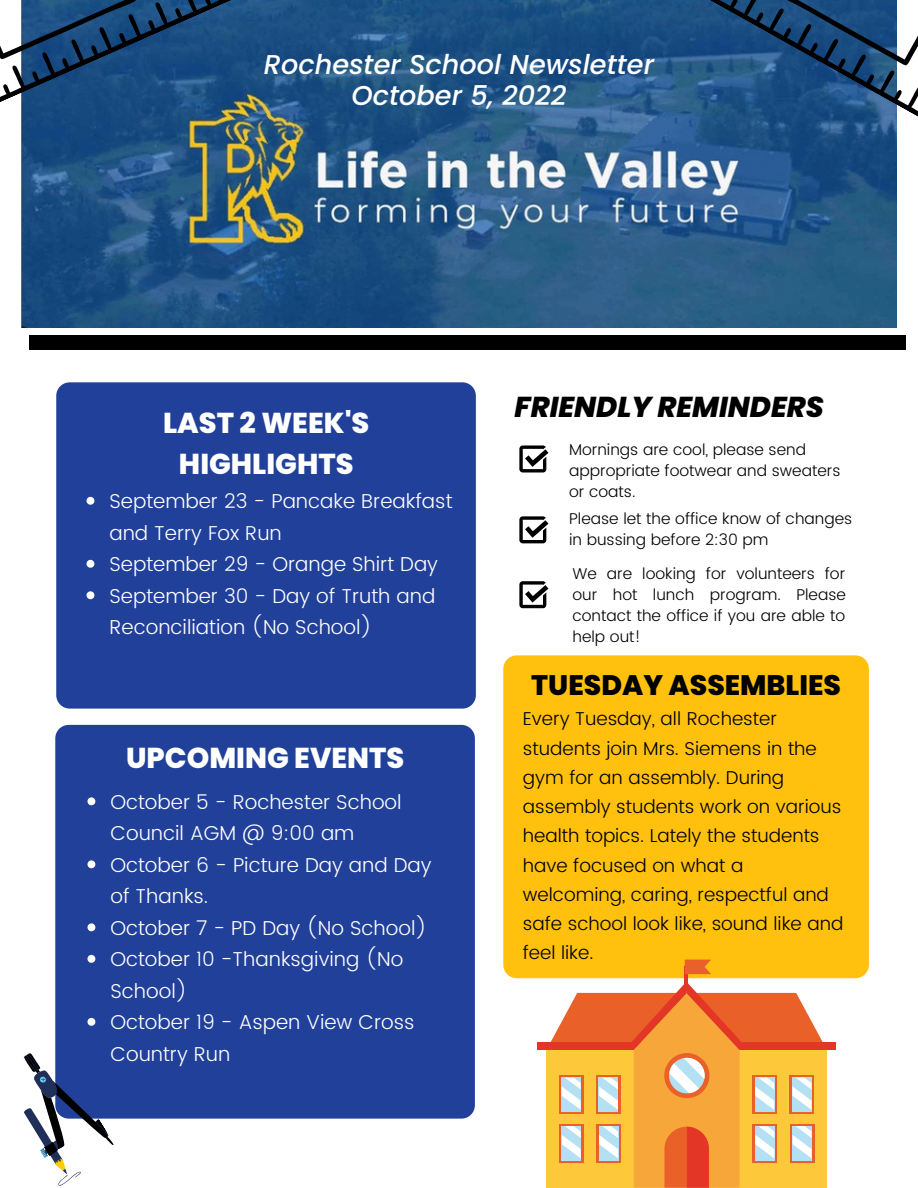
<style>
.page{position:relative;width:918px;height:1188px;background:#fff}
.page>*{position:absolute;margin:0;border:0;box-sizing:border-box;transform-origin:0 0}
.t1{font:800 28.8px/40.2px "Poppins";color:#fff;text-align:center}
.t2{font:italic 800 28.8px "Poppins";color:#000}
.t3{font:800 28.2px "Poppins";color:#000}
.t4{font:italic 500 27.15px/30.8px "Poppins";color:#fff;text-align:center}
.t5{font:300 20.1px/31.5px "Poppins";color:#fff}
.t6{font:300 18.6px/29.2px "Poppins";color:#000}
.t7{font:300 15.6px/21.1px "Poppins";color:#000}
</style>
<div class="page">
<div style="left:56px;top:382px;width:420px;height:327px;background:#21409a;border-radius:13px"></div>
<div style="left:55px;top:725px;width:420px;height:394px;background:#21409a;border-radius:13px"></div>
<div style="left:503px;top:655px;width:366px;height:323px;background:#ffc10e;border-radius:13px"></div>
<svg style="left:519px;top:445px;width:29px;height:27px"></svg>
<svg style="left:519px;top:516px;width:29px;height:27px"></svg>
<svg style="left:519px;top:581px;width:29px;height:27px"></svg>
<div style="left:30px;top:335px;width:876px;height:15px;background:#000"></div>
<div style="left:537px;top:1042px;width:298px;height:8px;background:#e43626"></div>
<svg style="left:547px;top:982px;width:280px;height:206px;background:#f0a85b"></svg>
<hr style="left:685px;top:967px;width:3px;height:24px;background:#e43626">
<svg style="left:685px;top:960px;width:26px;height:14px"></svg>
<svg style="left:23px;top:1040px;width:95px;height:146px"></svg>
<img style="left:21px;top:0;width:875px;height:328px">
<svg style="left:0;top:0;width:286px;height:112px;background:#29537e"></svg>
<svg style="left:631px;top:0;width:287px;height:120px;background:#2b5783"></svg>
<svg style="left:87px;top:497px;width:7px;height:8px"></svg>
<svg style="left:87px;top:560px;width:7px;height:8px"></svg>
<svg style="left:87px;top:591px;width:7px;height:8px"></svg>
<svg style="left:88px;top:797px;width:7px;height:8px"></svg>
<svg style="left:88px;top:860px;width:7px;height:8px"></svg>
<svg style="left:88px;top:923px;width:7px;height:8px"></svg>
<svg style="left:88px;top:955px;width:7px;height:8px"></svg>
<svg style="left:88px;top:1018px;width:7px;height:8px"></svg>
<h3 class="t4" style="left:264px;top:49px;width:392px">Rochester School Newsletter<br>October 5, 2022</h3>
<h1 class="t1" style="left:163px;top:403px;width:208px">LAST 2 WEEK'S<br>HIGHLIGHTS</h1>
<p class="t5" style="left:109px;top:485px;width:345px">September 23 - Pancake Breakfast and Terry Fox Run<br>September 29 - Orange Shirt Day<br>September 30 - Day of Truth and<br>Reconciliation (No School)</p>
<h1 class="t1" style="left:126px;top:738px;width:280px">UPCOMING EVENTS</h1>
<p class="t5" style="left:110px;top:786px;width:323px">October 5 - Rochester School<br>Council AGM @ 9:00 am<br>October 6 - Picture Day and Day of Thanks.<br>October 7 - PD Day (No School)<br>October 10 -Thanksgiving (No<br>School)<br>October 19 - Aspen View Cross<br>Country Run</p>
<h1 class="t2" style="left:515px;top:387px;width:311px">FRIENDLY REMINDERS</h1>
<p class="t7" style="left:569px;top:439px;width:273px">Mornings are cool, please send appropriate footwear and sweaters or coats.</p>
<p class="t7" style="left:569px;top:508px;width:285px">Please let the office know of changes in bussing before 2:30 pm</p>
<p class="t7" style="left:572px;top:563px;width:275px;text-align:justify">We are looking for volunteers for our hot lunch program. Please contact the office if you are able to help out!</p>
<h2 class="t3" style="left:531px;top:665px;width:311px">TUESDAY ASSEMBLIES</h2>
<p class="t6" style="left:523px;top:704px;width:322px">Every Tuesday, all Rochester students join Mrs. Siemens in the gym for an assembly. During assembly students work on various health topics. Lately the students have focused on what a welcoming, caring, respectful and safe school look like, sound like and feel like.</p>
</div>
